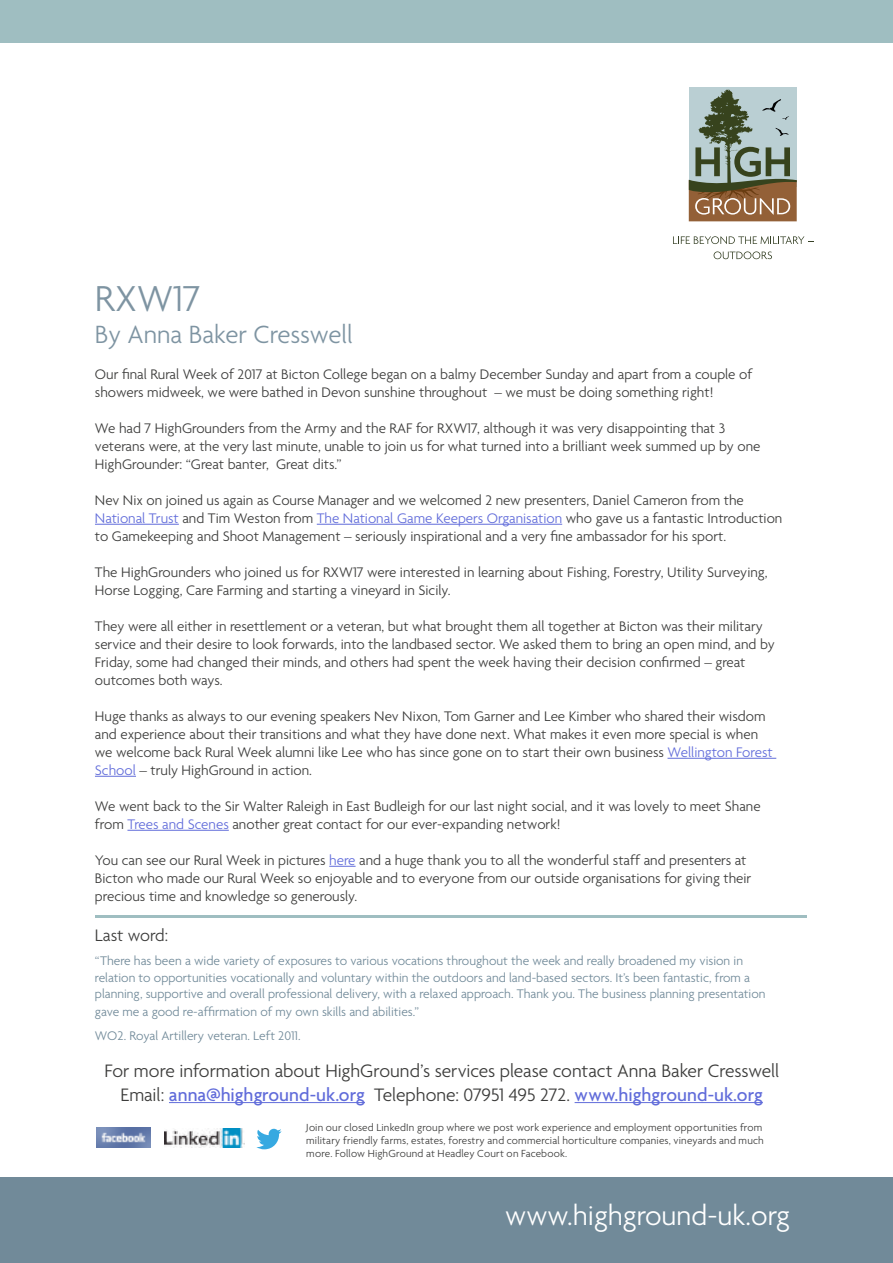
<style>
.page{position:relative;width:893px;height:1263px;background:#fff}
.page>*{position:absolute;margin:0;border:0;box-sizing:border-box;transform-origin:0 0}
.t1{font:300 39px "Agenda";color:#7e94a2}
.t2{font:300 30px "Agenda";color:#fff}
.t3{font:300 27px "Agenda";color:#7e94a2}
.t4{font:300 19.5px/24px "Agenda";letter-spacing:-.005em;color:#3c3c3b;text-align:center}
.t5{font:300 18px "Agenda";color:#3c3c3b}
.t6{font:300 15px/18px "Agenda";color:#3c3c3b}
.t7{font:300 13.5px/16.2px "Agenda";color:#718a99}
.t8{font:300 11.1px/13.2px "Agenda";letter-spacing:.015em;color:#3c3c3b}
.s1{color:#616cda}
.s2{font-weight:500;color:#616cda}
</style>
<div class="page">
<hr style="left:95px;top:524px;width:84px;height:1px;background:#616cda">
<hr style="left:317px;top:524px;width:245px;height:1px;background:#616cda">
<hr style="left:667px;top:758px;width:109px;height:1px;background:#616cda">
<hr style="left:95px;top:776px;width:41px;height:1px;background:#616cda">
<hr style="left:127px;top:830px;width:102px;height:1px;background:#616cda">
<svg style="left:329px;top:866px;width:27px;height:1px"></svg>
<svg style="left:673px;top:236px;width:140px;height:8px"></svg>
<svg style="left:714px;top:251px;width:58px;height:8px"></svg>
<div style="left:689px;top:87px;width:108px;height:100px;background:#bacfd3"></div>
<svg style="left:689px;top:89px;width:108px;height:132px"></svg>
<div style="left:0;top:0;width:893px;height:43px;background:#9fbec1"></div>
<div style="left:0;top:1178px;width:893px;height:85px;background:#718a99"></div>
<hr style="left:169px;top:1102px;width:196px;height:1px;background:#616cda">
<hr style="left:575px;top:1102px;width:188px;height:1px;background:#616cda">
<img style="left:96px;top:1127px;width:55px;height:21px">
<img style="left:164px;top:1128px;width:80px;height:20px">
<svg style="left:256px;top:1129px;width:26px;height:20px"></svg>
<hr style="left:95px;top:915px;width:711px;height:3px;background:#9fbec1">
<h1 class="t1" style="left:95px;top:275px;width:107px">RXW17</h1>
<h3 class="t3" style="left:95px;top:318px;width:259px">By Anna Baker Cresswell</h3>
<p class="t6" style="left:95px;top:365px;width:659px">Our final Rural Week of 2017 at Bicton College began on a balmy December Sunday and apart from a couple of showers midweek, we were bathed in Devon sunshine throughout – we must be doing something right!</p>
<p class="t6" style="left:95px;top:419px;width:667px">We had 7 HighGrounders from the Army and the RAF for RXW17, although it was very disappointing that 3 veterans were, at the very last minute, unable to join us for what turned into a brilliant week summed up by one<br>HighGrounder: “Great banter, Great dits.”</p>
<p class="t6" style="left:95px;top:491px;width:689px">Nev Nix on joined us again as Course Manager and we welcomed 2 new presenters, Daniel Cameron from the<br><span class="s1">National Trust</span> and Tim Weston from <span class="s1">The National Game Keepers Organisation</span> who gave us a fantastic Introduction to Gamekeeping and Shoot Management – seriously inspirational and a very fine ambassador for his sport.</p>
<p class="t6" style="left:95px;top:563px;width:674px">The HighGrounders who joined us for RXW17 were interested in learning about Fishing, Forestry, Utility Surveying,<br>Horse Logging, Care Farming and starting a vineyard in Sicily.</p>
<p class="t6" style="left:95px;top:617px;width:681px">They were all either in resettlement or a veteran, but what brought them all together at Bicton was their military service and their desire to look forwards, into the landbased sector. We asked them to bring an open mind, and by Friday, some had changed their minds, and others had spent the week having their decision confirmed – great outcomes both ways.</p>
<p class="t6" style="left:95px;top:707px;width:679px">Huge thanks as always to our evening speakers Nev Nixon, Tom Garner and Lee Kimber who shared their wisdom and experience about their transitions and what they have done next. What makes it even more special is when we welcome back Rural Week alumni like Lee who has since gone on to start their own business <span class="s1">Wellington Forest School</span> – truly HighGround in action.</p>
<p class="t6" style="left:95px;top:797px;width:667px">We went back to the Sir Walter Raleigh in East Budleigh for our last night social, and it was lovely to meet Shane from <span class="s1">Trees and Scenes</span> another great contact for our ever-expanding network!</p>
<p class="t6" style="left:95px;top:851px;width:658px">You can see our Rural Week in pictures <span class="s1">here</span> and a huge thank you to all the wonderful staff and presenters at<br>Bicton who made our Rural Week so enjoyable and to everyone from our outside organisations for giving their precious time and knowledge so generously.</p>
<p class="t5" style="left:95px;top:924px;width:75px">Last word:</p>
<p class="t7" style="left:95px;top:953px;width:672px">“There has been a wide variety of exposures to various vocations throughout the week and really broadened my vision in relation to opportunities vocationally and voluntary within the outdoors and land-based sectors. It’s been fantastic, from a planning, supportive and overall professional delivery, with a relaxed approach. Thank you. The business planning presentation</p>
<p class="t7" style="left:95px;top:999px;width:326px;line-height:24.8px">gave me a good re-affirmation of my own skills and abilities.”<br>WO2. Royal Artillery veteran. Left 2011.</p>
<h3 class="t4" style="left:104px;top:1058px;width:676px">For more information about HighGround’s services please contact Anna Baker Cresswell<br>Email: <span class="s2">anna@highground-uk.org</span> Telephone: 07951 495 272. <span class="s2">www.highground-uk.org</span></h3>
<p class="t8" style="left:306px;top:1120px;width:459px">Join our closed LinkedIn group where we post work experience and employment opportunities from military friendly farms, estates, forestry and commercial horticulture companies, vineyards and much more. Follow HighGround at Headley Court on Facebook.</p>
<h2 class="t2" style="left:505px;top:1197px;width:286px">www.highground-uk.org</h2>
</div>
